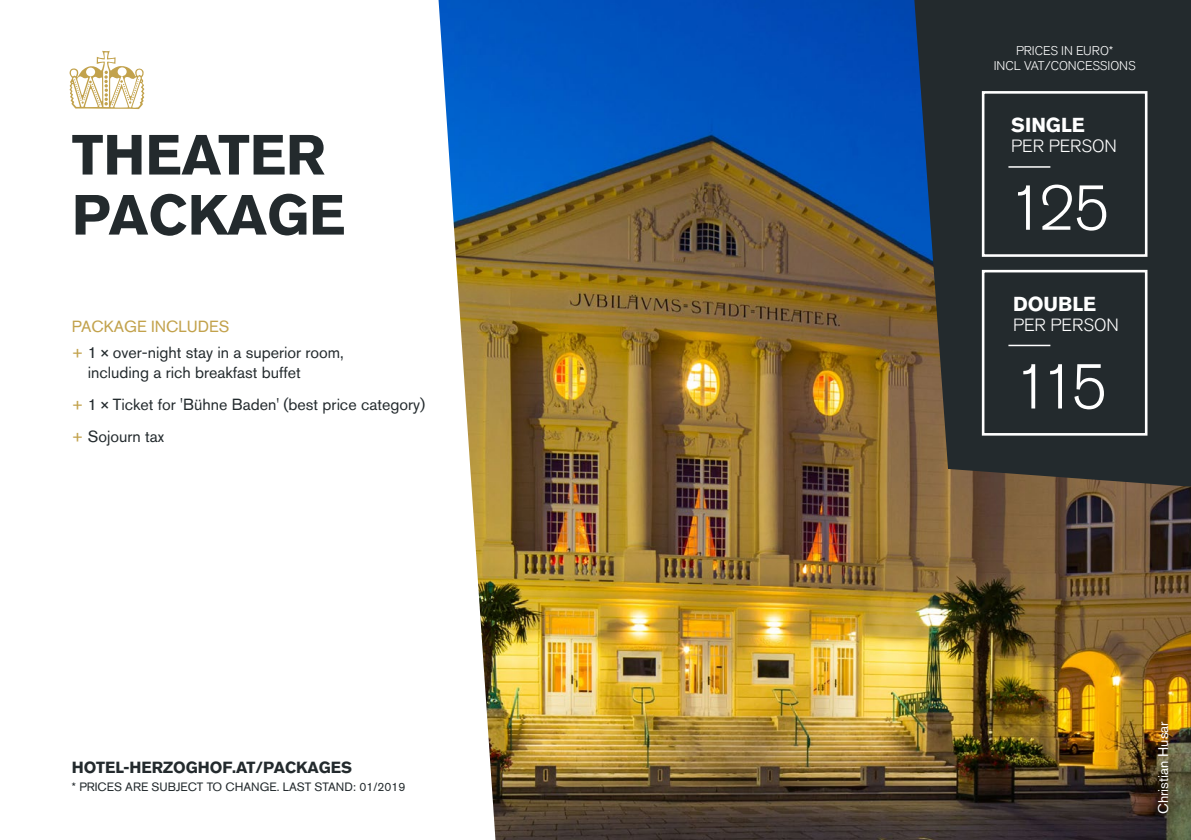
<style>
.page{position:relative;width:1191px;height:840px;background:#fff}
.page>*{position:absolute;margin:0;border:0;box-sizing:border-box;transform-origin:0 0}
.t1{font:300 62.6px "Akzidenz Grotesk BQ";letter-spacing:-.09em;color:#fff}
.t2{font:700 56px/60px "Akzidenz Grotesk BQ";color:#232a2d}
.t3{font:700 20px "Akzidenz Grotesk BQ";color:#fff}
.t4{font:300 17.6px "Akzidenz Grotesk BQ";color:#fff}
.t5{font:16px/31.6px "Akzidenz Grotesk BQ";color:#232a2d}
.t6{font:700 16px "Akzidenz Grotesk BQ";color:#232a2d}
.t7{font:14px "Akzidenz Grotesk BQ";color:#fff}
.t8{font:300 12.6px/15px "Akzidenz Grotesk BQ";color:#fff;text-align:center}
.t9{font:12px "Akzidenz Grotesk BQ";color:#232a2d}
.s1{color:#c2a24c}
</style>
<div class="page">
<img style="left:496px;top:0;width:695px;height:839px">
<svg style="left:102px;top:0;width:394px;height:839px"></svg>
<svg style="left:910px;top:0;width:281px;height:491px;background:#292f32"></svg>
<div style="left:981px;top:91px;width:166px;height:166px;border:3px solid #fff"></div>
<div style="left:981px;top:270px;width:166px;height:165px;border:3px solid #fff"></div>
<hr style="left:1008px;top:166px;width:42px;height:2px;background:#fff">
<hr style="left:1008px;top:344px;width:42px;height:2px;background:#fff">
<svg style="left:69px;top:51px;width:75px;height:58px"></svg>
<h2 class="t2" style="left:72px;top:125px;width:275px">THEATER<br>PACKAGE</h2>
<p class="t5" style="left:72px;top:314px;width:273px;line-height:25.6px"><span class="s1">PACKAGE INCLUDES<br>+</span> 1×over-night stay in a superior room,</p>
<p class="t5" style="left:72px;top:356px;width:355px;text-indent:16px">including a rich breakfast buffet<br><span class="s1">+</span> 1×Ticket for 'Bühne Baden' (best price category) <span class="s1">+</span> Sojourn tax</p>
<p class="t6" style="left:72px;top:758px;width:282px">HOTEL-HERZOGHOF.AT/PACKAGES</p>
<p class="t9" style="left:72px;top:779px;width:335px">* PRICES ARE SUBJECT TO CHANGE. LAST STAND: 01/2019</p>
<p class="t8" style="left:993px;top:43px;width:143px">PRICES IN EURO*<br>INCL VAT/CONCESSIONS</p>
<p class="t3" style="left:1011px;top:114px;width:75px">SINGLE</p>
<p class="t4" style="left:1011px;top:136px;width:107px">PER PERSON</p>
<h1 class="t1" style="left:1008px;top:173px;width:104px">125</h1>
<p class="t3" style="left:1013px;top:292px;width:85px">DOUBLE</p>
<p class="t4" style="left:1013px;top:315px;width:107px">PER PERSON</p>
<h1 class="t1" style="left:1013px;top:351px;width:96px">115</h1>
<p class="t7" style="left:1155px;top:813px;width:94px;rotate:-90deg">Christian Husar</p>
</div>
